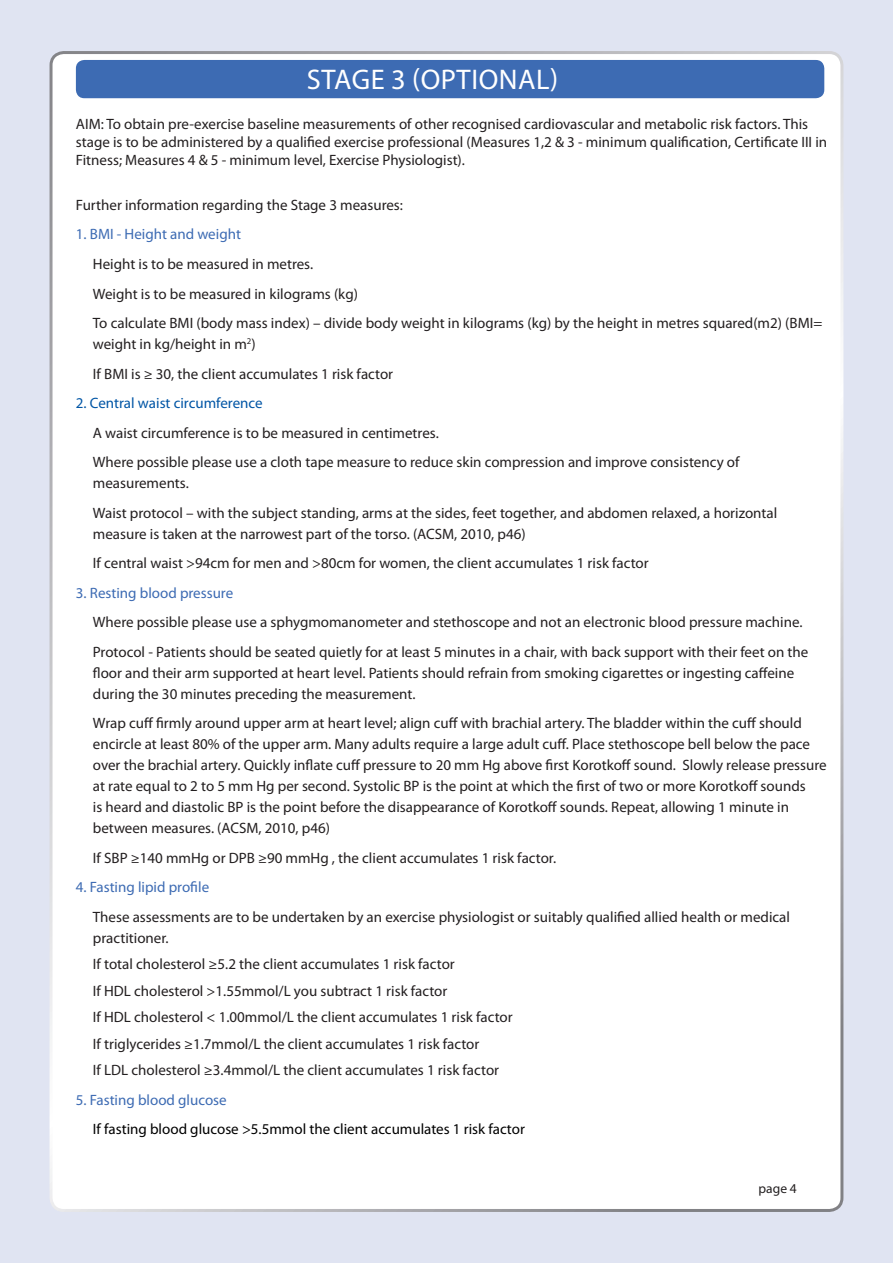
<style>
.page{position:relative;width:893px;height:1263px;background:#e0e4f2}
.page>*{position:absolute;margin:0;border:0;box-sizing:border-box;transform-origin:0 0}
.t1{font:28.5px "Myriad Pro";letter-spacing:.02em;color:#fff}
.Prose{font:15px/21px "Myriad Pro";color:#231f20}
.Prose-2{font:15px "Myriad Pro";color:#3d6bb3}
.Prose-3{font:15px "Myriad Pro";color:#000}
.Prose-4{font:15px "Myriad Pro";color:#0155a5}
.t2{font:13.5px "Myriad Pro";color:#231f20}
</style>
<div class="page">
<div style="left:51px;top:53px;width:791px;height:1157px;background:#fff;border-radius:13px"></div>
<div style="left:76px;top:60px;width:748px;height:38px;background:#3d6bb3;border-radius:9px"></div>
<p class="t1" style="left:307px;top:62px;width:253px">STAGE 3 (OPTIONAL)</p>
<p class="Prose" style="left:76px;top:115px;width:753px;line-height:18px">AIM: To obtain pre-exercise baseline measurements of other recognised cardiovascular and metabolic risk factors. This stage is to be administered by a qualified exercise professional (Measures 1,2 &amp; 3 - minimum qualification, Certificate III in<br>Fitness; Measures 4 &amp; 5 - minimum level, Exercise Physiologist).</p>
<p class="Prose" style="left:76px;top:194px;width:329px">Further information regarding the Stage 3 measures:</p>
<p class="Prose-2" style="left:76px;top:225px;width:167px">1. BMI - Height and weight</p>
<p class="Prose" style="left:93px;top:253px;width:222px">Height is to be measured in metres.</p>
<p class="Prose" style="left:93px;top:283px;width:267px">Weight is to be measured in kilograms (kg)</p>
<p class="Prose" style="left:93px;top:312px;width:731px">To calculate BMI (body mass index) – divide body weight in kilograms (kg) by the height in metres squared(m2) (BMI= weight in kg/height in m<sup>2</sup>)</p>
<p class="Prose" style="left:93px;top:363px;width:302px">If BMI is ≥ 30, the client accumulates 1 risk factor</p>
<p class="Prose-4" style="left:76px;top:394px;width:188px">2. Central waist circumference</p>
<p class="Prose" style="left:93px;top:422px;width:347px">A waist circumference is to be measured in centimetres.</p>
<p class="Prose" style="left:93px;top:451px;width:648px">Where possible please use a cloth tape measure to reduce skin compression and improve consistency of measurements.</p>
<p class="Prose" style="left:93px;top:502px;width:686px">Waist protocol – with the subject standing, arms at the sides, feet together, and abdomen relaxed, a horizontal measure is taken at the narrowest part of the torso. (ACSM, 2010, p46)</p>
<p class="Prose" style="left:93px;top:552px;width:557px">If central waist &gt;94cm for men and &gt;80cm for women, the client accumulates 1 risk factor</p>
<p class="Prose-2" style="left:76px;top:583px;width:159px">3. Resting blood pressure</p>
<p class="Prose" style="left:93px;top:611px;width:711px">Where possible please use a sphygmomanometer and stethoscope and not an electronic blood pressure machine.</p>
<p class="Prose" style="left:93px;top:641px;width:717px">Protocol - Patients should be seated quietly for at least 5 minutes in a chair, with back support with their feet on the floor and their arm supported at heart level. Patients should refrain from smoking cigarettes or ingesting caffeine during the 30 minutes preceding the measurement.</p>
<p class="Prose" style="left:93px;top:712px;width:735px">Wrap cuff firmly around upper arm at heart level; align cuff with brachial artery. The bladder within the cuff should encircle at least 80% of the upper arm. Many adults require a large adult cuff. Place stethoscope bell below the pace over the brachial artery. Quickly inflate cuff pressure to 20 mm Hg above first Korotkoff sound. Slowly release pressure at rate equal to 2 to 5 mm Hg per second. Systolic BP is the point at which the first of two or more Korotkoff sounds<br>is heard and diastolic BP is the point before the disappearance of Korotkoff sounds. Repeat, allowing 1 minute in between measures. (ACSM, 2010, p46)</p>
<p class="Prose" style="left:93px;top:847px;width:465px">If SBP ≥140 mmHg or DPB ≥90 mmHg , the client accumulates 1 risk factor.</p>
<p class="Prose-2" style="left:76px;top:878px;width:135px">4. Fasting lipid profile</p>
<p class="Prose" style="left:93px;top:906px;width:699px">These assessments are to be undertaken by an exercise physiologist or suitably qualified allied health or medical practitioner.</p>
<p class="Prose" style="left:93px;top:953px;width:363px">If total cholesterol ≥5.2 the client accumulates 1 risk factor</p>
<p class="Prose" style="left:93px;top:980px;width:356px">If HDL cholesterol &gt;1.55mmol/L you subtract 1 risk factor</p>
<p class="Prose" style="left:93px;top:1006px;width:421px">If HDL cholesterol &lt; 1.00mmol/L the client accumulates 1 risk factor</p>
<p class="Prose" style="left:93px;top:1033px;width:388px">If triglycerides ≥1.7mmol/L the client accumulates 1 risk factor</p>
<p class="Prose" style="left:93px;top:1059px;width:408px">If LDL cholesterol ≥3.4mmol/L the client accumulates 1 risk factor</p>
<p class="Prose-2" style="left:76px;top:1090px;width:152px">5. Fasting blood glucose</p>
<p class="Prose-3" style="left:93px;top:1120px;width:434px">If fasting blood glucose &gt;5.5mmol the client accumulates 1 risk factor</p>
<p class="t2" style="left:759px;top:1180px;width:40px">page 4</p>
</div>
